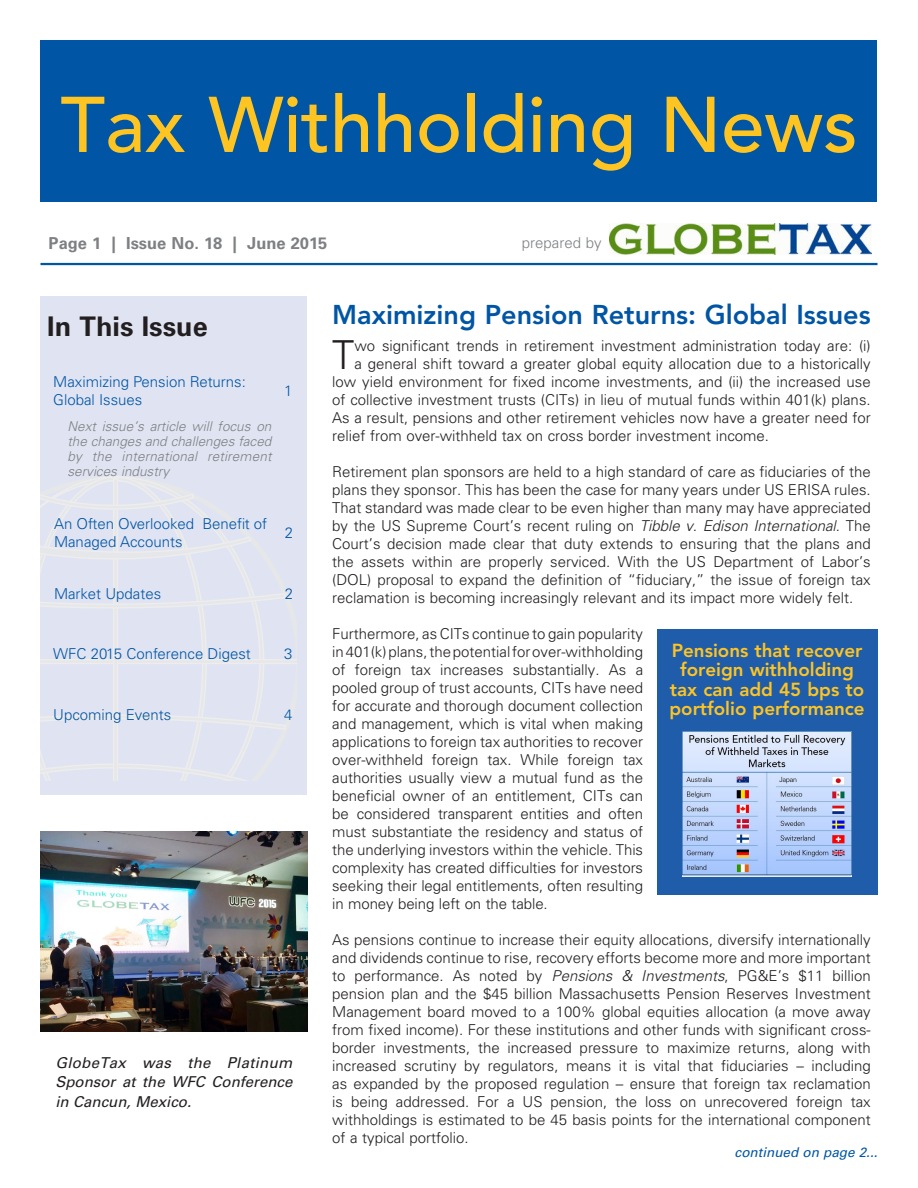
<style>
.page{position:relative;width:918px;height:1188px;background:#fff}
.page>*{position:absolute;margin:0;border:0;box-sizing:border-box;transform-origin:0 0}
.t1{font:500 78px "Avenir LT Std";letter-spacing:-.005em;color:#fec422}
.t2{font:300 39.9px "Univers LT Std";color:#231f20}
.t3{font:800 27px "Avenir LT Std";color:#0155a5}
.t4{font:700 27px "Univers LT Std";color:#231f20}
.t5{font:800 18.75px/19.5px "Avenir LT Std";color:#fec422;text-align:center}
.t6{font:700 16.5px "Univers LT Std";color:#7e8083}
.t7{font:300 15px/18px "Univers LT Std";color:#231f20;text-align:justify}
.t8{font:300 15px/18px "Univers LT Std";color:#0155a5}
.t9{font:italic 15px/19.5px "Univers LT Std";color:#231f20;text-align:justify}
.t10{font:300 15px "Univers LT Std";color:#7e8083}
.t11{font:italic 300 13.5px/15px "Univers LT Std";letter-spacing:.01em;color:#7e8083;text-align:justify}
.t12{font:italic 13.5px "Univers LT Std";color:#0155a5}
.s1{font-style:italic}
</style>
<div class="page">
<div style="left:40px;top:40px;width:838px;height:162px;background:#0155a5"></div>
<hr style="left:40px;top:263px;width:838px;height:2px;background:#0155a5">
<img style="left:610px;top:224px;width:261px;height:31px">
<div style="left:40px;top:297px;width:268px;height:498px;background:#e0e4f2"></div>
<svg style="left:40px;top:478px;width:257px;height:303px"></svg>
<img style="left:41px;top:832px;width:266px;height:200px">
<div style="left:657px;top:629px;width:221px;height:266px;background:#1f5daa"></div>
<img style="left:682px;top:731px;width:170px;height:145px">
<h1 class="t1" style="left:60px;top:80px;width:799px">Tax Withholding News</h1>
<p class="t6" style="left:49px;top:234px;width:280px">Page 1 | Issue No. 18 | June 2015</p>
<p class="t10" style="left:522px;top:234px;width:81px">prepared by</p>
<h3 class="t4" style="left:47px;top:311px;width:162px">In This Issue</h3>
<p class="t8" style="left:53px;top:373px;width:194px">Maximizing Pension Returns:<br>Global Issues</p>
<p class="t8" style="left:284px;top:382px;width:10px">1</p>
<p class="t11" style="left:68px;top:419px;width:206px">Next issue’s article will focus on the changes and challenges faced by the international retirement services industry</p>
<p class="t8" style="left:54px;top:515px;width:215px">An Often Overlooked Benefit of<br>Managed Accounts</p>
<p class="t8" style="left:285px;top:524px;width:10px">2</p>
<p class="t8" style="left:54px;top:584px;width:109px">Market Updates</p>
<p class="t8" style="left:285px;top:584px;width:10px">2</p>
<p class="t8" style="left:53px;top:645px;width:199px">WFC 2015 Conference Digest</p>
<p class="t8" style="left:284px;top:645px;width:10px">3</p>
<p class="t8" style="left:53px;top:706px;width:120px">Upcoming Events</p>
<p class="t8" style="left:284px;top:706px;width:10px">4</p>
<p class="t9" style="left:55px;top:1053px;width:239px">GlobeTax was the Platinum Sponsor at the WFC Conference in Cancun, Mexico.</p>
<h3 class="t3" style="left:332px;top:299px;width:540px">Maximizing Pension Returns: Global Issues</h3>
<h2 class="t2" style="left:332px;top:331px;width:24px">T</h2>
<p class="t7" style="left:354px;top:337px;width:518px">wo significant trends in retirement investment administration today are: (i)</p>
<p class="t7" style="left:354px;top:355px;width:518px">a general shift toward a greater global equity allocation due to a historically</p>
<p class="t7" style="left:332px;top:373px;width:540px">low yield environment for fixed income investments, and (ii) the increased use</p>
<p class="t7" style="left:332px;top:391px;width:540px">of collective investment trusts (CITs) in lieu of mutual funds within 401(k) plans.</p>
<p class="t7" style="left:332px;top:409px;width:540px">As a result, pensions and other retirement vehicles now have a greater need for</p>
<p class="t7" style="left:332px;top:427px;width:438px">relief from over-withheld tax on cross border investment income.</p>
<p class="t7" style="left:332px;top:463px;width:540px">Retirement plan sponsors are held to a high standard of care as fiduciaries of the plans they sponsor. This has been the case for many years under US ERISA rules.<br>That standard was made clear to be even higher than many may have appreciated by the US Supreme Court’s recent ruling on <span class="s1">Tibble v. Edison International</span>. The Court’s decision made clear that duty extends to ensuring that the plans and the assets within are properly serviced. With the US Department of Labor’s (DOL) proposal to expand the definition of “fiduciary,” the issue of foreign tax reclamation is becoming increasingly relevant and its impact more widely felt.</p>
<p class="t7" style="left:332px;top:625px;width:312px">Furthermore, as CITs continue to gain popularity in 401(k) plans, the potential for over-withholding of foreign tax increases substantially. As a pooled group of trust accounts, CITs have need for accurate and thorough document collection and management, which is vital when making applications to foreign tax authorities to recover over-withheld foreign tax. While foreign tax authorities usually view a mutual fund as the beneficial owner of an entitlement, CITs can be considered transparent entities and often must substantiate the residency and status of the underlying investors within the vehicle. This complexity has created difficulties for investors seeking their legal entitlements, often resulting in money being left on the table.</p>
<p class="t7" style="left:332px;top:931px;width:540px">As pensions continue to increase their equity allocations, diversify internationally and dividends continue to rise, recovery efforts become more and more important to performance. As noted by <span class="s1">Pensions &amp; Investments</span>, PG&amp;E’s $11 billion pension plan and the $45 billion Massachusetts Pension Reserves Investment Management board moved to a 100% global equities allocation (a move away from fixed income). For these institutions and other funds with significant cross&shy;border investments, the increased pressure to maximize returns, along with increased scrutiny by regulators, means it is vital that fiduciaries – including as expanded by the proposed regulation – ensure that foreign tax reclamation is being addressed. For a US pension, the loss on unrecovered foreign tax withholdings is estimated to be 45 basis points for the international component of a typical portfolio.</p>
<p class="t5" style="left:669px;top:641px;width:197px">Pensions that recover foreign withholding tax can add 45 bps to portfolio performance</p>
<p class="t12" style="left:735px;top:1144px;width:144px">continued on page 2...</p>
</div>
